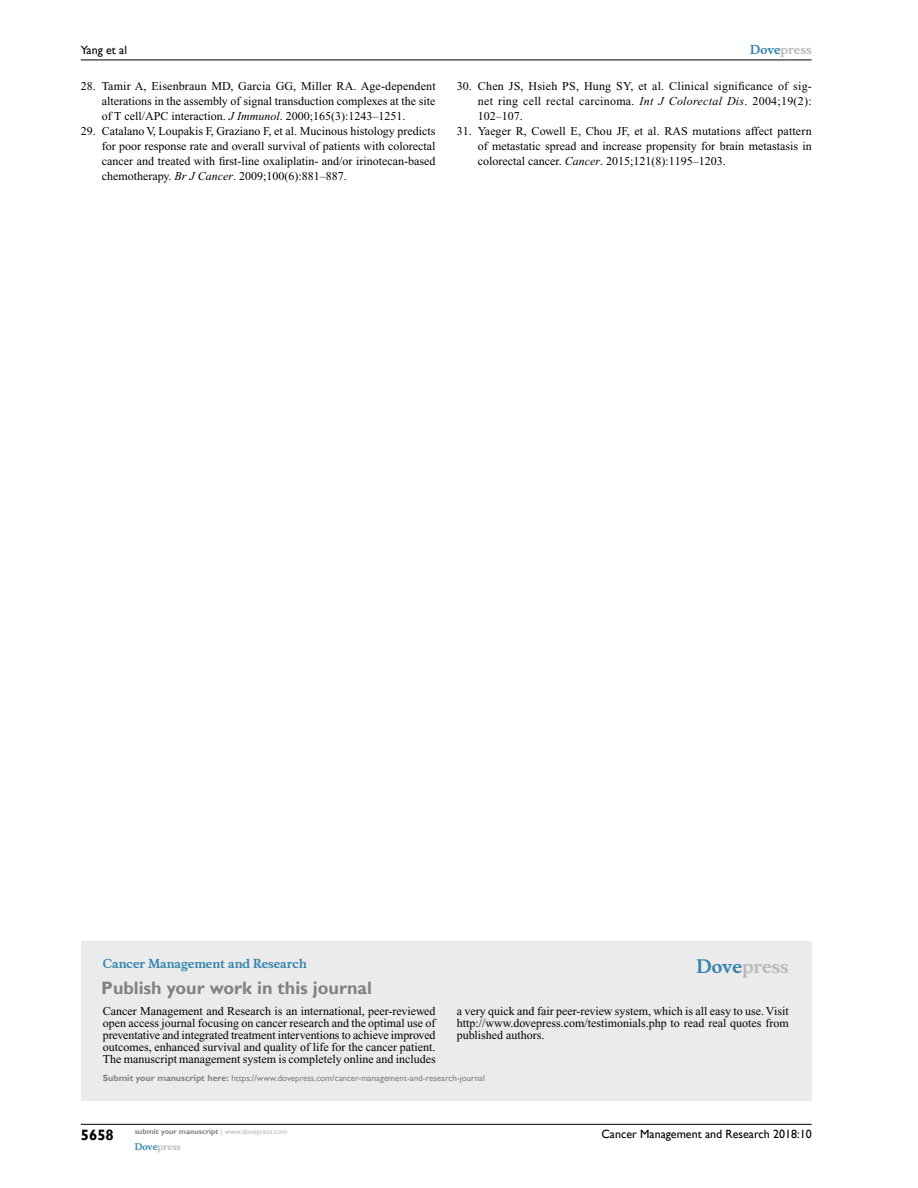
<style>
.page{position:relative;width:918px;height:1188px;background:#fff}
.page>*{position:absolute;margin:0;border:0;box-sizing:border-box;transform-origin:0 0}
.t1{font:700 18px "Gill Sans";color:#808285}
.t2{font:700 18px "Musee";color:#b8babc}
.t3{font:700 15px "Gill Sans";color:#000}
.t4{font:12px/15px "Times New Roman";color:#000;text-align:justify}
.t5{font:12px "Gill Sans";color:#000}
.t6{font:700 12px "Musee";color:#3785ad}
.t7{font:700 12px "Musee";color:#b8babc}
.t8{font:9px "Gill Sans";color:#808285}
.t9{font:700 9px "Musee";color:#b8babc}
.t10{font:700 7.5px "Gill Sans";color:#808285}
.s1{font-style:italic}
.s2{color:#3785ad}
.s3{font-weight:700}
.s4{font-weight:400;color:#b8babc}
</style>
<div class="page">
<div style="left:81px;top:941px;width:731px;height:160px;background:#ebebec"></div>
<hr style="left:81px;top:1124px;width:731px;height:1px;background:#000">
<hr style="left:81px;top:60px;width:731px;height:1px;background:#000">
<p class="t5" style="left:81px;top:43px;width:48px">Yang et al</p>
<p class="t4" style="left:102px;top:79px;width:335px;text-indent:-21px">28. Tamir A, Eisenbraun MD, Garcia GG, Miller RA. Age-dependent alterations in the assembly of signal transduction complexes at the site of T cell/APC interaction. <span class="s1">J Immunol</span>. 2000;165(3):1243–1251.</p>
<p class="t4" style="left:102px;top:124px;width:335px;text-indent:-21px">29. Catalano V, Loupakis F, Graziano F, et al. Mucinous histology predicts for poor response rate and overall survival of patients with colorectal cancer and treated with first-line oxaliplatin- and/or irinotecan-based chemotherapy. <span class="s1">Br J Cancer</span>. 2009;100(6):881–887.</p>
<p class="t7" style="left:750px;top:43px;width:63px"><span class="s2">Dove</span>press</p>
<p class="t4" style="left:478px;top:79px;width:336px;text-indent:-21px">30. Chen JS, Hsieh PS, Hung SY, et al. Clinical significance of sig&shy;net ring cell rectal carcinoma. <span class="s1">Int J Colorectal Dis</span>. 2004;19(2):<br>102–107.</p>
<p class="t4" style="left:478px;top:124px;width:335px;text-indent:-21px">31. Yaeger R, Cowell E, Chou JF, et al. RAS mutations affect pattern of metastatic spread and increase propensity for brain metastasis in colorectal cancer. <span class="s1">Cancer</span>. 2015;121(8):1195–1203.</p>
<p class="t6" style="left:103px;top:956px;width:206px">Cancer Management and Research</p>
<h1 class="t1" style="left:101px;top:977px;width:272px">Publish your work in this journal</h1>
<h1 class="t2" style="left:697px;top:955px;width:94px"><span class="s2">Dove</span>press</h1>
<p class="t4" style="left:103px;top:1005px;width:334px;line-height:12px">Cancer Management and Research is an international, peer-reviewed open access journal focusing on cancer research and the optimal use of preventative and integrated treatment interventions to achieve improved outcomes, enhanced survival and quality of life for the cancer patient.<br>The manuscript management system is completely online and includes</p>
<p class="t4" style="left:457px;top:1005px;width:333px;line-height:12px">a very quick and fair peer-review system, which is all easy to use. Visit http://www.dovepress.com/testimonials.php to read real quotes from published authors.</p>
<p class="t8" style="left:103px;top:1072px;width:384px"><span class="s3">Submit your manuscript here:</span> https://www.dovepress.com/cancer-management-and-research-journal</p>
<p class="t3" style="left:81px;top:1126px;width:35px">5658</p>
<p class="t10" style="left:135px;top:1127px;width:154px">submit your manuscript <span class="s4">| www.dovepress.com</span></p>
<p class="t9" style="left:135px;top:1141px;width:48px"><span class="s2">Dove</span>press</p>
<p class="t5" style="left:601px;top:1127px;width:212px">Cancer Management and Research 2018:10</p>
</div>
